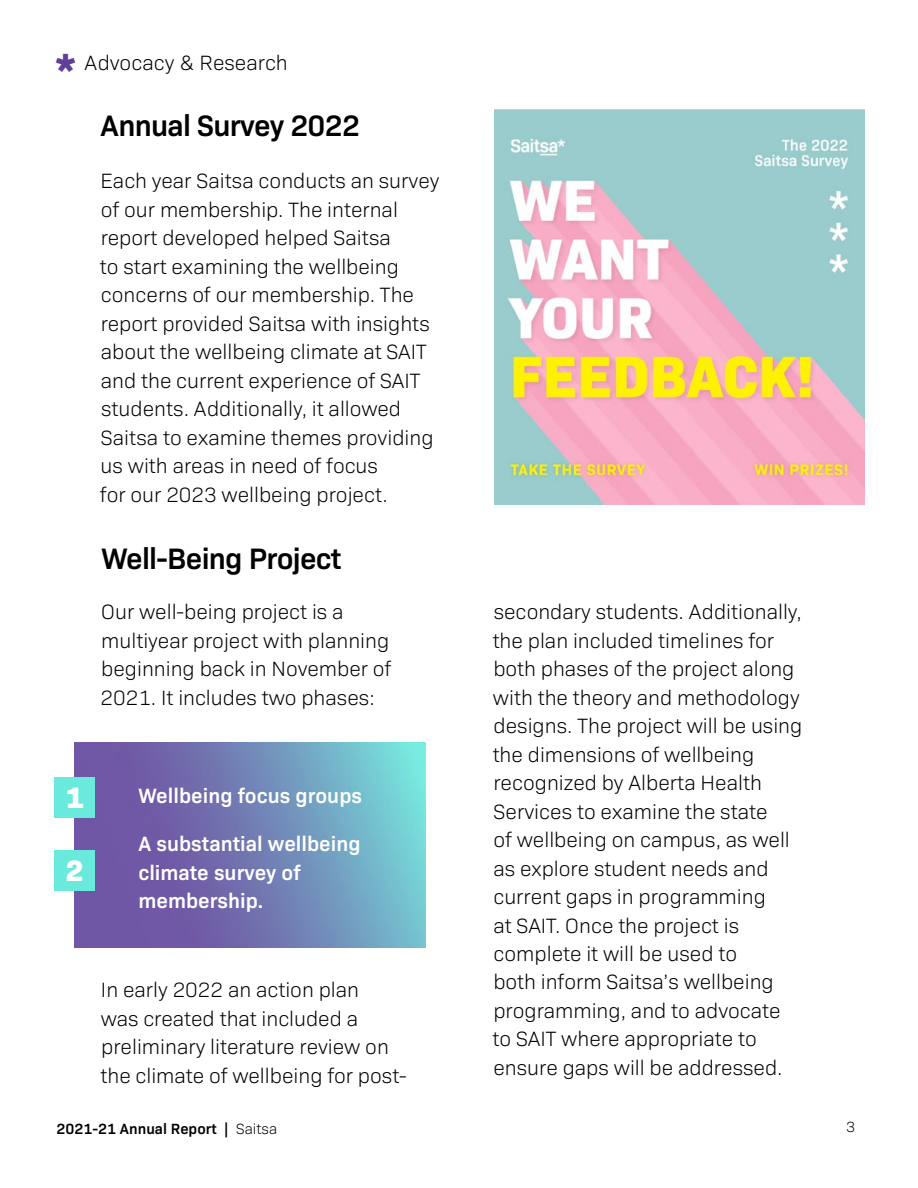
<style>
.page{position:relative;width:918px;height:1188px;background:#fff}
.page>*{position:absolute;margin:0;border:0;box-sizing:border-box;transform-origin:0 0}
.t1{font:600 30px "Bio Sans";letter-spacing:-.025em;color:#000}
.t2{font:800 30px "Bio Sans";color:#fff}
.t3{font:300 21px/28.5px "Bio Sans";color:#000}
.t4{font:600 21px/28.5px "Bio Sans";color:#fff}
.t5{font:600 15px "Bio Sans";color:#000}
.t6{font:300 15px "Bio Sans";color:#000}
.s1{font-weight:300}
</style>
<div class="page">
<img style="left:494px;top:109px;width:370px;height:395px">
<img style="left:74px;top:743px;width:352px;height:205px">
<div style="left:54px;top:777px;width:40px;height:41px;background:#69eadd"></div>
<div style="left:54px;top:851px;width:40px;height:40px;background:#69eadd"></div>
<p class="t3" style="left:85px;top:47px;width:205px">Advocacy &amp; Research</p>
<h1 class="t1" style="left:101px;top:103px;width:261px">Annual Survey 2022</h1>
<p class="t3" style="left:100px;top:165px;width:341px">Each year Saitsa conducts an survey of our membership. The internal report developed helped Saitsa<br>to start examining the wellbeing concerns of our membership. The report provided Saitsa with insights about the wellbeing climate at SAIT and the current experience of SAIT students. Additionally, it allowed Saitsa to examine themes providing us with areas in need of focus<br>for our 2023 wellbeing project.</p>
<h1 class="t1" style="left:102px;top:536px;width:242px">Well-Being Project</h1>
<p class="t3" style="left:101px;top:596px;width:292px">Our well-being project is a multiyear project with planning beginning back in November of<br>2021. It includes two phases:</p>
<h1 class="t2" style="left:66px;top:774px;width:19px">1</h1>
<h1 class="t2" style="left:66px;top:847px;width:19px">2</h1>
<p class="t4" style="left:138px;top:779px;width:225px">Wellbeing focus groups</p>
<p class="t4" style="left:138px;top:828px;width:224px">A substantial wellbeing climate survey of membership.</p>
<p class="t3" style="left:100px;top:974px;width:308px">In early 2022 an action plan<br>was created that included a preliminary literature review on the climate of wellbeing for post-</p>
<p class="t3" style="left:493px;top:596px;width:311px">secondary students. Additionally, the plan included timelines for both phases of the project along with the theory and methodology designs. The project will be using the dimensions of wellbeing recognized by Alberta Health<br>Services to examine the state<br>of wellbeing on campus, as well as explore student needs and current gaps in programming<br>at SAIT. Once the project is complete it will be used to<br>both inform Saitsa’s wellbeing programming, and to advocate to SAIT where appropriate to ensure gaps will be addressed.</p>
<p class="t5" style="left:57px;top:1117px;width:222px">2021-21 Annual Report | <span class="s1">Saitsa</span></p>
<p class="t6" style="left:846px;top:1116px;width:11px">3</p>
</div>
